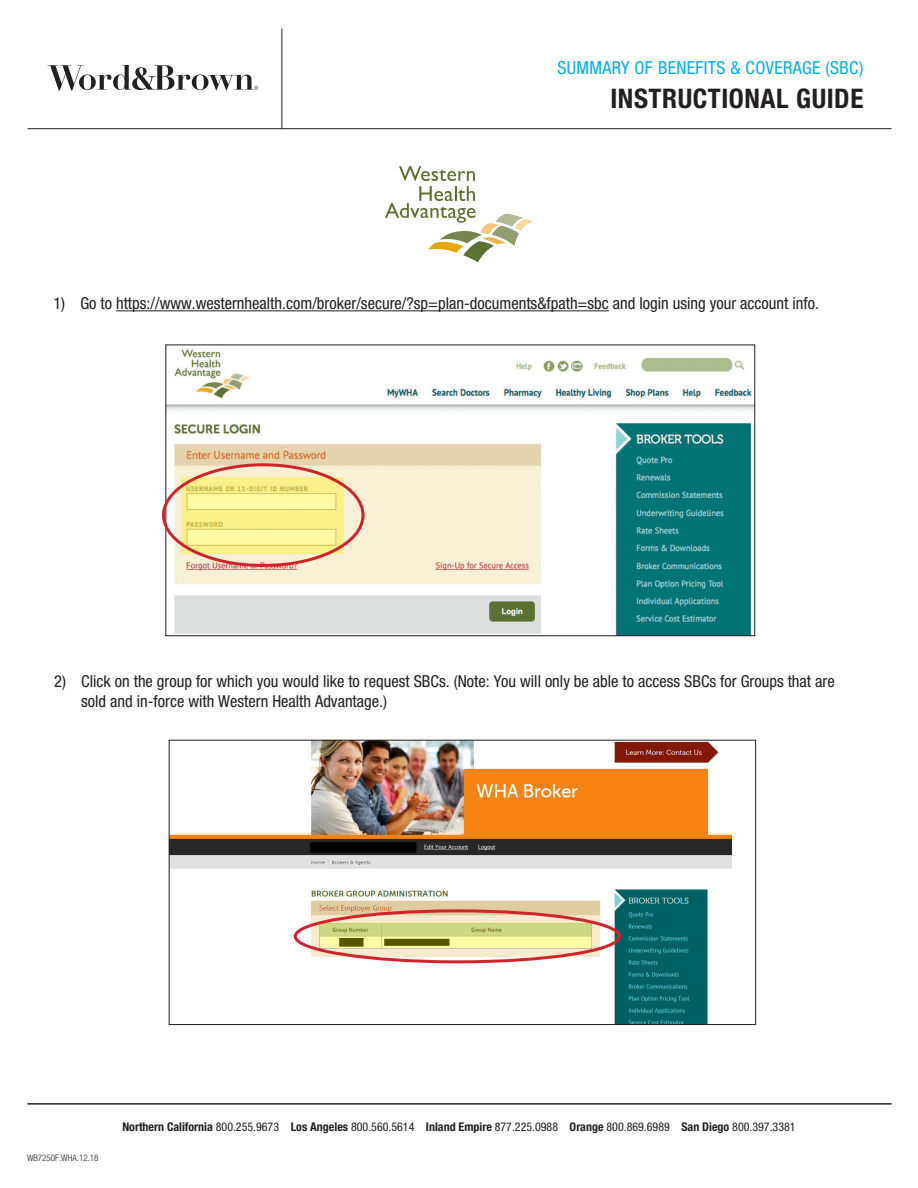
<style>
.page{position:relative;width:918px;height:1188px;background:#fff}
.page>*{position:absolute;margin:0;border:0;box-sizing:border-box;transform-origin:0 0}
.t1{font:700 condensed 27px "Helvetica Neue LT Std";letter-spacing:.02em;color:#231f20}
.t2{font:condensed 18px "Helvetica Neue LT Std";letter-spacing:.02em;color:#00aeef}
.t3{font:condensed 16.5px/19.5px "Helvetica Neue LT Std";color:#231f20}
.t4{font:condensed 12px "Helvetica Neue LT Std";color:#231f20}
.t5{font:300 condensed 9px "Helvetica Neue LT Std";color:#231f20}
.s1{font-weight:700}
</style>
<div class="page">
<hr style="left:28px;top:128px;width:864px;height:1px;background:#231f20">
<hr style="left:282px;top:28px;width:1px;height:101px;background:#231f20">
<svg style="left:48px;top:65px;width:210px;height:26px"></svg>
<img style="left:171px;top:742px;width:560px;height:281px">
<div style="left:169px;top:740px;width:587px;height:285px;border:1px solid #231f20"></div>
<hr style="left:116px;top:310px;width:493px;height:1px;background:#231f20">
<hr style="left:28px;top:1103px;width:864px;height:1px;background:#231f20">
<img style="left:167px;top:349px;width:586px;height:285px">
<div style="left:165px;top:345px;width:590px;height:291px;border:1px solid #231f20"></div>
<svg style="left:320px;top:923px;width:272px;height:25px;background:#d1d480"></svg>
<div style="left:294px;top:909px;width:327px;height:54px;border:3px solid #d1232a;border-radius:50%"></div>
<svg style="left:385px;top:166px;width:149px;height:96px"></svg>
<svg style="left:181px;top:477px;width:163px;height:77px;background:#f6eb8d"></svg>
<div style="left:162px;top:463px;width:202px;height:104px;border:3px solid #d1232a;border-radius:50%"></div>
<p class="t2" style="left:557px;top:57px;width:307px">SUMMARY OF BENEFITS &amp; COVERAGE (SBC)</p>
<h1 class="t1" style="left:610px;top:82px;width:254px">INSTRUCTIONAL GUIDE</h1>
<p class="t3" style="left:53px;top:294px;width:767px">1) Go to https://www.westernhealth.com/broker/secure/?sp=plan-documents&amp;fpath=sbc and login using your account info.</p>
<p class="t3" style="left:81px;top:672px;width:755px;text-indent:-27px">2) Click on the group for which you would like to request SBCs. (Note: You will only be able to access SBCs for Groups that are sold and in-force with Western Health Advantage.)</p>
<p class="t5" style="left:27px;top:1153px;width:73px">WB7250F.WHA.12.18</p>
<p class="t4" style="left:122px;top:1120px;width:675px"><span class="s1">Northern California</span> 800.255.9673 <span class="s1">Los Angeles</span> 800.560.5614 <span class="s1">Inland Empire</span> 877.225.0988 <span class="s1">Orange</span> 800.869.6989 <span class="s1">San Diego</span> 800.397.3381</p>
</div>
